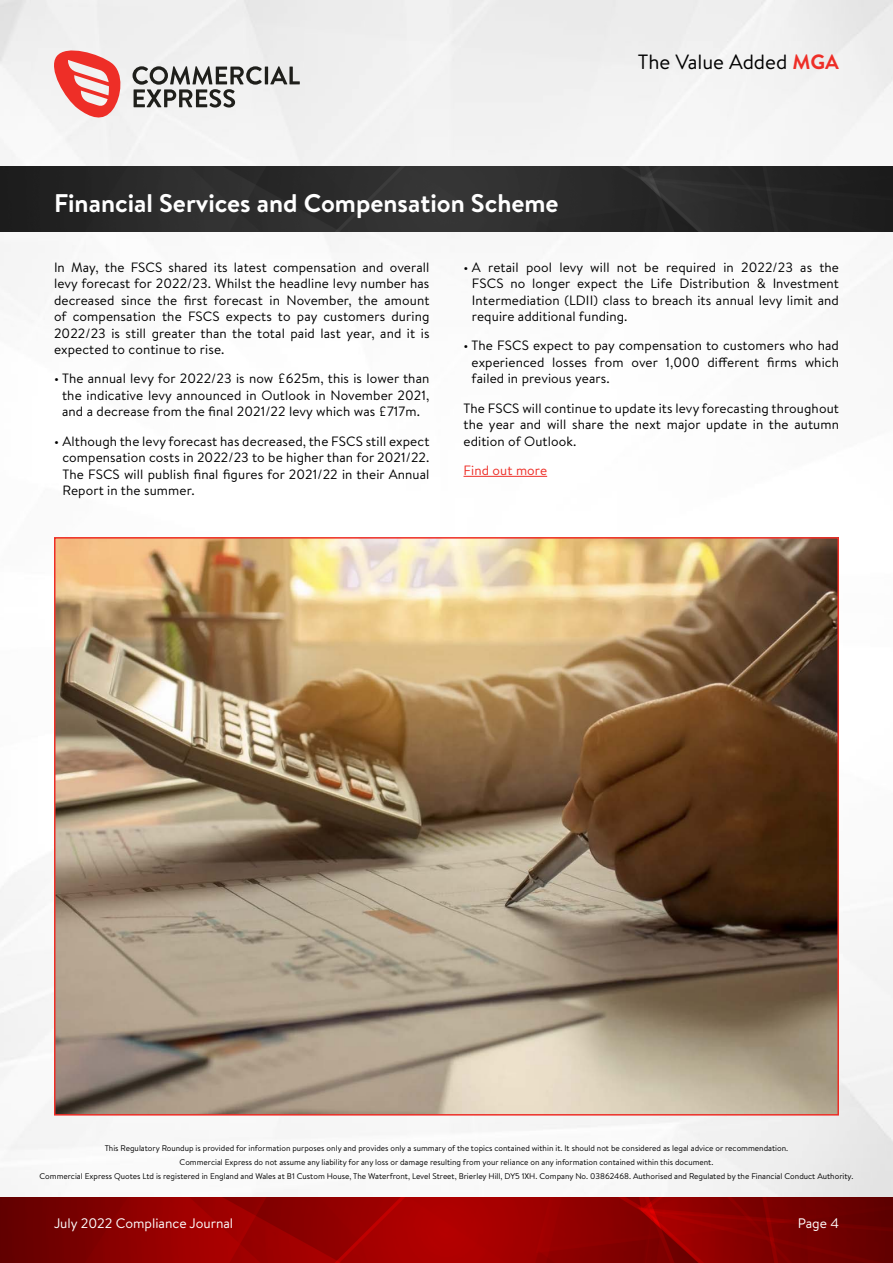
<style>
.page{position:relative;width:893px;height:1263px;background:#fff}
.page>*{position:absolute;margin:0;border:0;box-sizing:border-box;transform-origin:0 0}
.t1{font:700 25.5px "Brandon Text";color:#fff}
.t2{font:20.7px "Brandon Text";color:#000}
.t3{font:13.8px "Brandon Text";color:#fff}
.t4{font:13.5px/16.5px "Brandon Text";letter-spacing:.01em;color:#000;text-align:justify}
.t5{font:13.5px "Brandon Text";letter-spacing:.01em;color:#ee2e27}
.t6{font:8.25px/14.2px "Brandon Text";color:#000;text-align:center}
.s1{font-weight:700;color:#ee2e27}
</style>
<div class="page">
<img style="left:0;top:0;width:893px;height:1197px">
<svg style="left:47px;top:44px;width:77px;height:78px"></svg>
<hr style="left:265px;top:67px;width:3px;height:17px;background:#1f1f1b">
<svg style="left:270px;top:66px;width:30px;height:18px"></svg>
<svg style="left:133px;top:66px;width:129px;height:42px"></svg>
<img style="left:0;top:167px;width:893px;height:64px">
<hr style="left:463px;top:476px;width:84px;height:1px;background:#ee2e27">
<img style="left:57px;top:540px;width:779px;height:572px">
<img style="left:0;top:1197px;width:893px;height:65px">
<h1 class="t1" style="left:54px;top:185px;width:506px">Financial Services and Compensation Scheme</h1>
<h2 class="t2" style="left:638px;top:47px;width:203px">The Value Added <span class="s1">MGA</span></h2>
<p class="t4" style="left:54px;top:258px;width:377px">In May, the FSCS shared its latest compensation and overall levy forecast for 2022/23. Whilst the headline levy number has decreased since the first forecast in November, the amount of compensation the FSCS expects to pay customers during 2022/23 is still greater than the total paid last year, and it is expected to continue to rise.</p>
<p class="t4" style="left:54px;top:370px;width:377px;text-align:center">• The annual levy for 2022/23 is now £625m, this is lower than the indicative levy announced in Outlook in November 2021, and a decrease from the final 2021/22 levy which was £717m.</p>
<p class="t4" style="left:62px;top:432px;width:368px;text-indent:-8px">• Although the levy forecast has decreased, the FSCS still expect compensation costs in 2022/23 to be higher than for 2021/22.<br>The FSCS will publish final figures for 2021/22 in their Annual Report in the summer.</p>
<p class="t4" style="left:472px;top:258px;width:369px;text-indent:-8px">• A retail pool levy will not be required in 2022/23 as the FSCS no longer expect the Life Distribution &amp; Investment Intermediation (LDII) class to breach its annual levy limit and require additional funding.</p>
<p class="t4" style="left:472px;top:337px;width:369px;text-indent:-8px">• The FSCS expect to pay compensation to customers who had experienced losses from over 1,000 different firms which failed in previous years.</p>
<p class="t4" style="left:463px;top:399px;width:377px">The FSCS will continue to update its levy forecasting throughout the year and will share the next major update in the autumn edition of Outlook.</p>
<p class="t5" style="left:463px;top:461px;width:85px">Find out more</p>
<p class="t6" style="left:40px;top:1140px;width:815px">This Regulatory Roundup is provided for information purposes only and provides only a summary of the topics contained within it. It should not be considered as legal advice or recommendation.<br>Commercial Express do not assume any liability for any loss or damage resulting from your reliance on any information contained within this document.<br>Commercial Express Quotes Ltd is registered in England and Wales at B1 Custom House, The Waterfront, Level Street, Brierley Hill, DY5 1XH. Company No. 03862468. Authorised and Regulated by the Financial Conduct Authority.</p>
<p class="t3" style="left:54px;top:1214px;width:181px">July 2022 Compliance Journal</p>
<p class="t3" style="left:798px;top:1214px;width:43px">Page 4</p>
</div>
